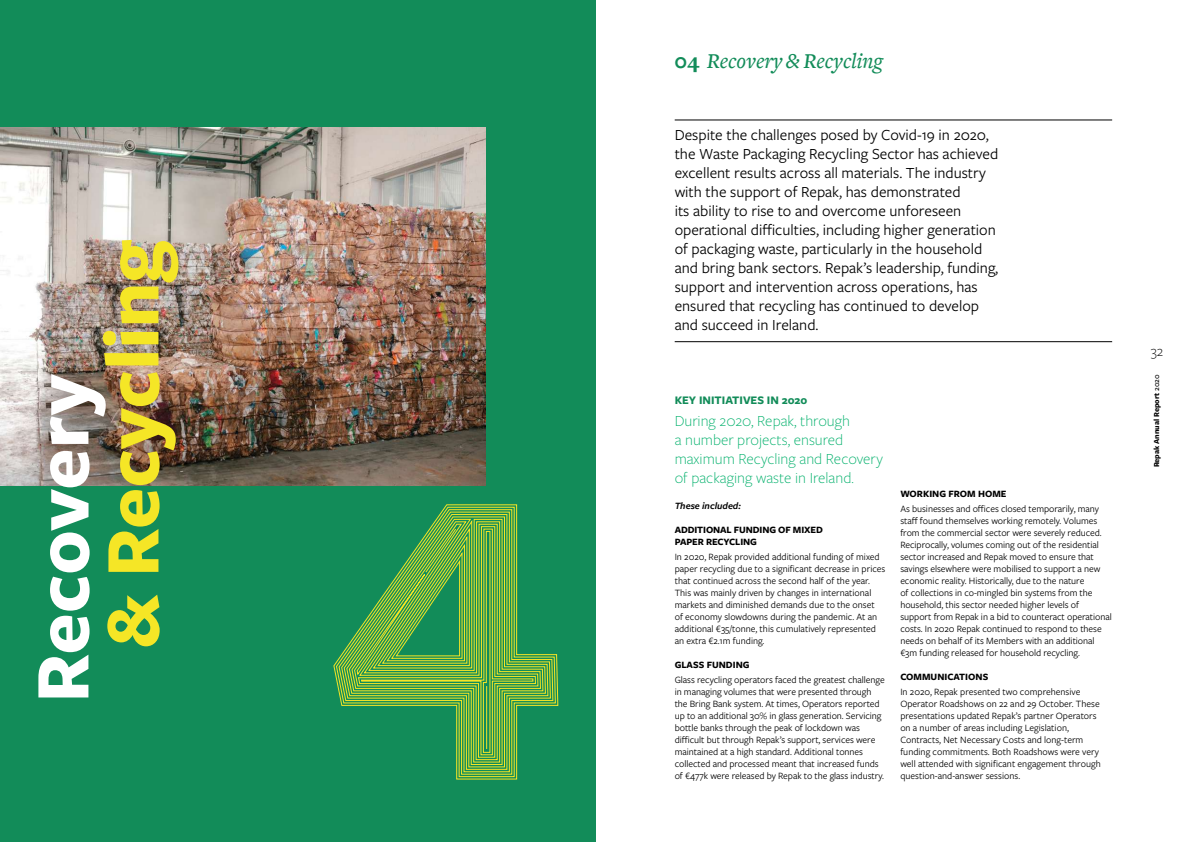
<style>
.page{position:relative;width:1191px;height:842px;background:#fff}
.page>*{position:absolute;margin:0;border:0;box-sizing:border-box;transform-origin:0 0}
.t1{font:700 80px "Freight Sans Pro";color:#f5e626}
.t2{font:700 80px "Freight Sans Pro";letter-spacing:-.005em;color:#fff}
.t3{font:italic 500 22px "Freight Text";color:#128c59}
.t4{font:16px/19px "Freight Sans Pro";color:#000}
.t5{font:300 16px/19px "Freight Sans Pro";color:#00b06b}
.t6{font:300 15px "Freight Sans Pro";color:#000}
.t7{font:700 12px "Freight Sans Pro";color:#128c59}
.t8{font:10px/12px "Freight Sans Pro";letter-spacing:-.005em;color:#000}
.t9{font:700 10px/12px "Freight Sans Pro";letter-spacing:-.01em;color:#000}
.t10{font:italic 600 10px "Freight Sans Pro";color:#000}
.t11{font:700 8px "Freight Sans Pro";color:#000}
.s1{font-weight:900;font-style:normal}
.s2{font-weight:500}
</style>
<div class="page">
<div style="left:0;top:0;width:595px;height:842px;background:#128c59"></div>
<img style="left:0;top:128px;width:485px;height:357px">
<hr style="left:674px;top:120px;width:438px;height:1px;background:#000">
<hr style="left:674px;top:341px;width:438px;height:1px;background:#000">
<svg style="left:333px;top:504px;width:225px;height:275px"></svg>
<h1 class="t1" style="left:77px;top:648px;width:410px;rotate:-90deg">&amp; Recycling</h1>
<h1 class="t2" style="left:7px;top:703px;width:332px;rotate:-90deg">Recovery</h1>
<h2 class="t3" style="left:674px;top:49px;width:210px"><span class="s1">04</span> Recovery &amp; Recycling</h2>
<p class="t4" style="left:674px;top:125px;width:325px">Despite the challenges posed by Covid-19 in 2020, the Waste Packaging Recycling Sector has achieved excellent results across all materials. The industry with the support of Repak, has demonstrated<br>its ability to rise to and overcome unforeseen operational difficulties, including higher generation of packaging waste, particularly in the household and bring bank sectors. Repak’s leadership, funding, support and intervention across operations, has ensured that recycling has continued to develop and succeed in Ireland.</p>
<p class="t7" style="left:674px;top:391px;width:134px">KEY INITIATIVES IN 2020</p>
<h3 class="t5" style="left:674px;top:410px;width:210px">During 2020, Repak, through<br>a number projects, ensured maximum Recycling and Recovery of packaging waste in Ireland.</h3>
<p class="t10" style="left:674px;top:499px;width:68px">These included:</p>
<p class="t9" style="left:674px;top:523px;width:150px">ADDITIONAL FUNDING OF MIXED<br>PAPER RECYCLING</p>
<p class="t8" style="left:674px;top:550px;width:212px">In 2020, Repak provided additional funding of mixed paper recycling due to a significant decrease in prices that continued across the second half of the year.<br>This was mainly driven by changes in international markets and diminished demands due to the onset of economy slowdowns during the pandemic. At an additional €35/tonne, this cumulatively represented an extra €2.1m funding.</p>
<p class="t9" style="left:674px;top:658px;width:76px">GLASS FUNDING</p>
<p class="t8" style="left:674px;top:673px;width:212px">Glass recycling operators faced the greatest challenge in managing volumes that were presented through the Bring Bank system. At times, Operators reported up to an additional 30% in glass generation. Servicing bottle banks through the peak of lockdown was difficult but through Repak’s support, services were maintained at a high standard. Additional tonnes collected and processed meant that increased funds of €477k were released by Repak to the glass industry.</p>
<p class="t9" style="left:900px;top:487px;width:108px">WORKING FROM HOME</p>
<p class="t8" style="left:900px;top:502px;width:213px">As businesses and offices closed temporarily, many staff found themselves working remotely. Volumes from the commercial sector were severely reduced.<br>Reciprocally, volumes coming out of the residential sector increased and Repak moved to ensure that savings elsewhere were mobilised to support a new economic reality. Historically, due to the nature<br>of collections in co-mingled bin systems from the household, this sector needed higher levels of support from Repak in a bid to counteract operational costs. In 2020 Repak continued to respond to these needs on behalf of its Members with an additional €3m funding released for household recycling.</p>
<p class="t9" style="left:900px;top:670px;width:89px">COMMUNICATIONS</p>
<p class="t8" style="left:900px;top:685px;width:202px">In 2020, Repak presented two comprehensive Operator Roadshows on 22 and 29 October. These presentations updated Repak’s partner Operators on a number of areas including Legislation, Contracts, Net Necessary Costs and long-term funding commitments. Both Roadshows were very well attended with significant engagement through question-and-answer sessions.</p>
<h3 class="t6" style="left:1150px;top:341px;width:14px">32</h3>
<p class="t11" style="left:1151px;top:467px;width:94px;rotate:-90deg">Repak Annual Report <span class="s2">2020</span></p>
</div>
